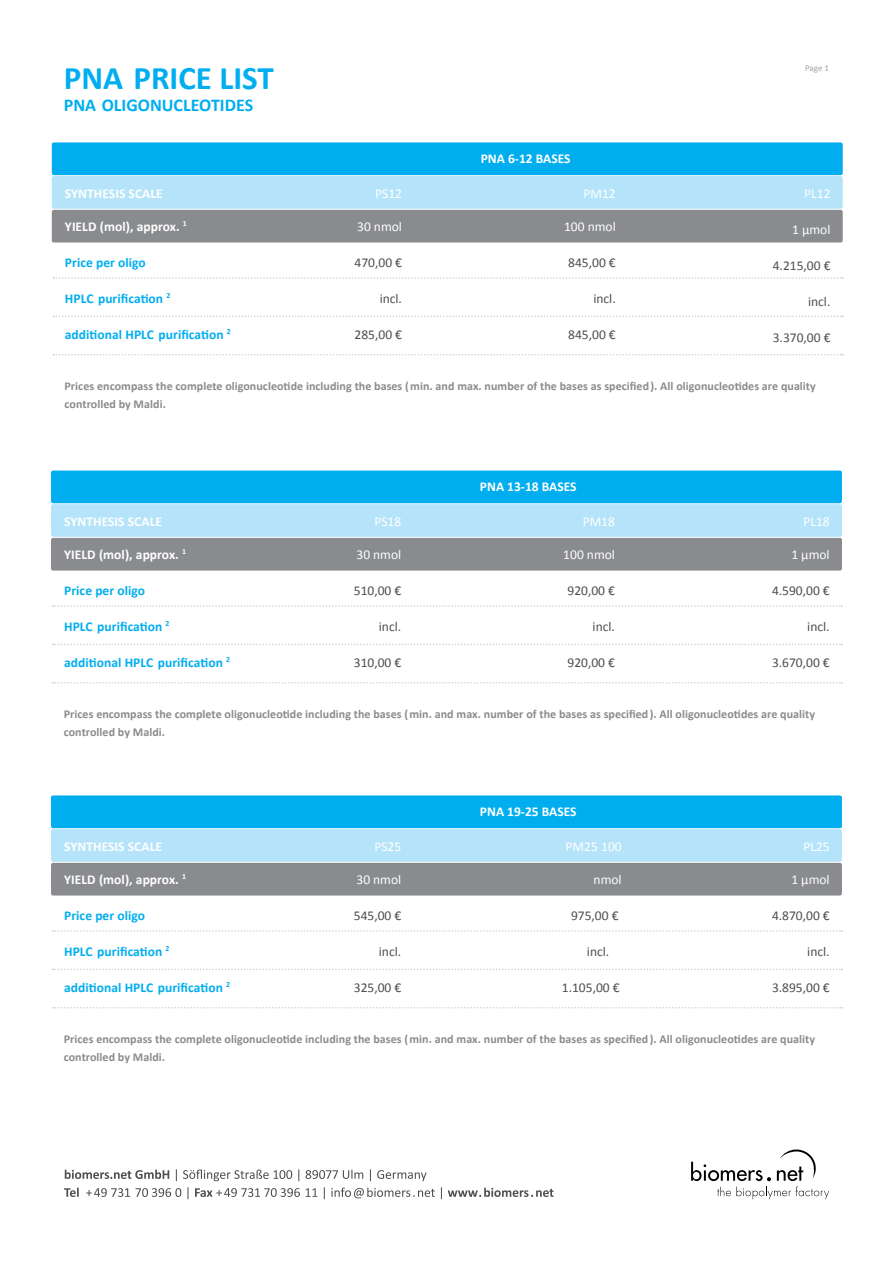
<style>
.page{position:relative;width:893px;height:1263px;background:#fff}
.page>*{position:absolute;margin:0;border:0;box-sizing:border-box;transform-origin:0 0}
.t1{font:700 33px "Calibri";color:#00aeef}
.t2{font:700 18px "Calibri";color:#00aeef}
.t3{font:700 13.5px "Calibri";letter-spacing:.005em;color:#00aeef}
.t4{font:700 13.5px "Calibri";letter-spacing:.005em;color:#fff}
.t5{font:13.5px "Calibri";color:#4e4e50}
.t6{font:13.5px "Calibri";color:#fff}
.t7{font:13.5px "Calibri";color:#4d4d4f}
.t8{font:700 12px/18px "Calibri";letter-spacing:.005em;color:#898b8e}
.t9{font:9px "Calibri";color:#a2a4a7}
</style>
<div class="page">
<svg style="left:65px;top:1169px;width:104px;height:10px"></svg>
<svg style="left:176px;top:1169px;width:1px;height:12px"></svg>
<svg style="left:183px;top:1169px;width:109px;height:12px"></svg>
<svg style="left:298px;top:1169px;width:1px;height:12px"></svg>
<svg style="left:306px;top:1169px;width:57px;height:10px"></svg>
<svg style="left:370px;top:1169px;width:1px;height:12px"></svg>
<svg style="left:377px;top:1170px;width:49px;height:11px"></svg>
<svg style="left:64px;top:1187px;width:15px;height:10px"></svg>
<svg style="left:86px;top:1188px;width:95px;height:9px"></svg>
<svg style="left:187px;top:1187px;width:1px;height:12px"></svg>
<svg style="left:195px;top:1188px;width:105px;height:9px"></svg>
<svg style="left:306px;top:1188px;width:11px;height:9px"></svg>
<svg style="left:324px;top:1187px;width:1px;height:12px"></svg>
<svg style="left:331px;top:1187px;width:104px;height:11px"></svg>
<svg style="left:441px;top:1187px;width:1px;height:12px"></svg>
<svg style="left:448px;top:1187px;width:106px;height:10px"></svg>
<svg style="left:691px;top:1149px;width:138px;height:50px"></svg>
<div style="left:51px;top:504px;width:791px;height:33px;background:#b5e4fa;border-radius:2px"></div>
<div style="left:51px;top:538px;width:791px;height:33px;background:#898b8e;border-radius:2px"></div>
<div style="left:51px;top:470px;width:791px;height:33px;background:#00aeef;border-radius:2px"></div>
<svg style="left:53px;top:605px;width:789px;height:2px"></svg>
<svg style="left:53px;top:644px;width:789px;height:1px"></svg>
<svg style="left:53px;top:682px;width:789px;height:1px"></svg>
<div style="left:51px;top:829px;width:791px;height:33px;background:#b5e4fa;border-radius:2px"></div>
<div style="left:51px;top:863px;width:791px;height:32px;background:#898b8e;border-radius:2px"></div>
<div style="left:51px;top:795px;width:791px;height:33px;background:#00aeef;border-radius:2px"></div>
<svg style="left:53px;top:930px;width:789px;height:2px"></svg>
<svg style="left:53px;top:968px;width:789px;height:2px"></svg>
<svg style="left:53px;top:1007px;width:789px;height:1px"></svg>
<div style="left:52px;top:176px;width:791px;height:33px;background:#b5e4fa;border-radius:2px"></div>
<div style="left:52px;top:210px;width:791px;height:32px;background:#898b8e;border-radius:2px"></div>
<div style="left:52px;top:142px;width:791px;height:33px;background:#00aeef;border-radius:2px"></div>
<svg style="left:53px;top:277px;width:790px;height:2px"></svg>
<svg style="left:53px;top:316px;width:790px;height:1px"></svg>
<svg style="left:53px;top:354px;width:790px;height:1px"></svg>
<h1 class="t1" style="left:64px;top:56px;width:211px">PNA PRICE LIST</h1>
<h2 class="t2" style="left:64px;top:94px;width:191px">PNA OLIGONUCLEOTIDES</h2>
<p class="t4" style="left:65px;top:184px;width:99px">SYNTHESIS SCALE</p>
<p class="t4" style="left:65px;top:217px;width:123px">YIELD (mol), approx. <sup>1</sup></p>
<p class="t3" style="left:65px;top:253px;width:82px">Price per oligo</p>
<p class="t3" style="left:65px;top:290px;width:107px">HPLC purification <sup>2</sup></p>
<p class="t3" style="left:65px;top:325px;width:167px">additional HPLC purification <sup>2</sup></p>
<p class="t6" style="left:375px;top:185px;width:28px">PS12</p>
<p class="t6" style="left:357px;top:218px;width:46px">30 nmol</p>
<p class="t7" style="left:355px;top:254px;width:49px">470,00 €</p>
<p class="t7" style="left:380px;top:290px;width:24px">incl.</p>
<p class="t7" style="left:355px;top:326px;width:49px">285,00 €</p>
<p class="t4" style="left:481px;top:150px;width:91px">PNA 6-12 BASES</p>
<p class="t6" style="left:583px;top:185px;width:34px">PM12</p>
<p class="t6" style="left:564px;top:218px;width:53px">100 nmol</p>
<p class="t5" style="left:568px;top:254px;width:49px">845,00 €</p>
<p class="t5" style="left:593px;top:290px;width:24px">incl.</p>
<p class="t5" style="left:568px;top:326px;width:49px">845,00 €</p>
<p class="t9" style="left:805px;top:62px;width:26px">Page 1</p>
<p class="t6" style="left:804px;top:185px;width:28px">PL12</p>
<p class="t6" style="left:792px;top:221px;width:40px">1 µmol</p>
<p class="t5" style="left:773px;top:257px;width:59px">4.215,00 €</p>
<p class="t5" style="left:808px;top:293px;width:24px">incl.</p>
<p class="t5" style="left:773px;top:329px;width:59px">3.370,00 €</p>
<p class="t8" style="left:65px;top:377px;width:753px">Prices encompass the complete oligonucleotide including the bases (min. and max. number of the bases as specified). All oligonucleotides are quality controlled by Maldi.</p>
<p class="t4" style="left:64px;top:513px;width:99px">SYNTHESIS SCALE</p>
<p class="t4" style="left:64px;top:546px;width:123px">YIELD (mol), approx. <sup>1</sup></p>
<p class="t3" style="left:64px;top:582px;width:82px">Price per oligo</p>
<p class="t3" style="left:64px;top:618px;width:107px">HPLC purification <sup>2</sup></p>
<p class="t3" style="left:64px;top:654px;width:167px">additional HPLC purification <sup>2</sup></p>
<p class="t6" style="left:374px;top:513px;width:28px">PS18</p>
<p class="t6" style="left:356px;top:546px;width:46px">30 nmol</p>
<p class="t7" style="left:354px;top:582px;width:49px">510,00 €</p>
<p class="t7" style="left:379px;top:618px;width:24px">incl.</p>
<p class="t7" style="left:354px;top:654px;width:49px">310,00 €</p>
<p class="t4" style="left:480px;top:478px;width:98px">PNA 13-18 BASES</p>
<p class="t6" style="left:583px;top:513px;width:34px">PM18</p>
<p class="t6" style="left:563px;top:546px;width:53px">100 nmol</p>
<p class="t5" style="left:567px;top:582px;width:49px">920,00 €</p>
<p class="t5" style="left:593px;top:618px;width:24px">incl.</p>
<p class="t5" style="left:567px;top:654px;width:49px">920,00 €</p>
<p class="t6" style="left:803px;top:513px;width:28px">PL18</p>
<p class="t6" style="left:791px;top:546px;width:40px">1 µmol</p>
<p class="t5" style="left:772px;top:582px;width:59px">4.590,00 €</p>
<p class="t5" style="left:807px;top:618px;width:24px">incl.</p>
<p class="t5" style="left:772px;top:654px;width:59px">3.670,00 €</p>
<p class="t8" style="left:64px;top:705px;width:753px">Prices encompass the complete oligonucleotide including the bases (min. and max. number of the bases as specified). All oligonucleotides are quality controlled by Maldi.</p>
<p class="t4" style="left:64px;top:837px;width:99px">SYNTHESIS SCALE</p>
<p class="t4" style="left:64px;top:870px;width:123px">YIELD (mol), approx. <sup>1</sup></p>
<p class="t3" style="left:64px;top:906px;width:82px">Price per oligo</p>
<p class="t3" style="left:64px;top:942px;width:107px">HPLC purification <sup>2</sup></p>
<p class="t3" style="left:64px;top:978px;width:167px">additional HPLC purification <sup>2</sup></p>
<p class="t6" style="left:374px;top:838px;width:28px">PS25</p>
<p class="t6" style="left:356px;top:871px;width:46px">30 nmol</p>
<p class="t7" style="left:354px;top:907px;width:49px">545,00 €</p>
<p class="t7" style="left:379px;top:943px;width:24px">incl.</p>
<p class="t7" style="left:354px;top:979px;width:49px">325,00 €</p>
<p class="t4" style="left:480px;top:803px;width:98px">PNA 19-25 BASES</p>
<p class="t6" style="left:566px;top:838px;width:58px">PM25 100</p>
<p class="t6" style="left:594px;top:871px;width:30px">nmol</p>
<p class="t5" style="left:571px;top:907px;width:49px">975,00 €</p>
<p class="t5" style="left:587px;top:943px;width:24px">incl.</p>
<p class="t5" style="left:562px;top:979px;width:59px">1.105,00 €</p>
<p class="t6" style="left:803px;top:838px;width:28px">PL25</p>
<p class="t6" style="left:791px;top:871px;width:40px">1 µmol</p>
<p class="t5" style="left:772px;top:907px;width:59px">4.870,00 €</p>
<p class="t5" style="left:807px;top:943px;width:24px">incl.</p>
<p class="t5" style="left:772px;top:979px;width:59px">3.895,00 €</p>
<p class="t8" style="left:64px;top:1030px;width:753px">Prices encompass the complete oligonucleotide including the bases (min. and max. number of the bases as specified). All oligonucleotides are quality controlled by Maldi.</p>
</div>
